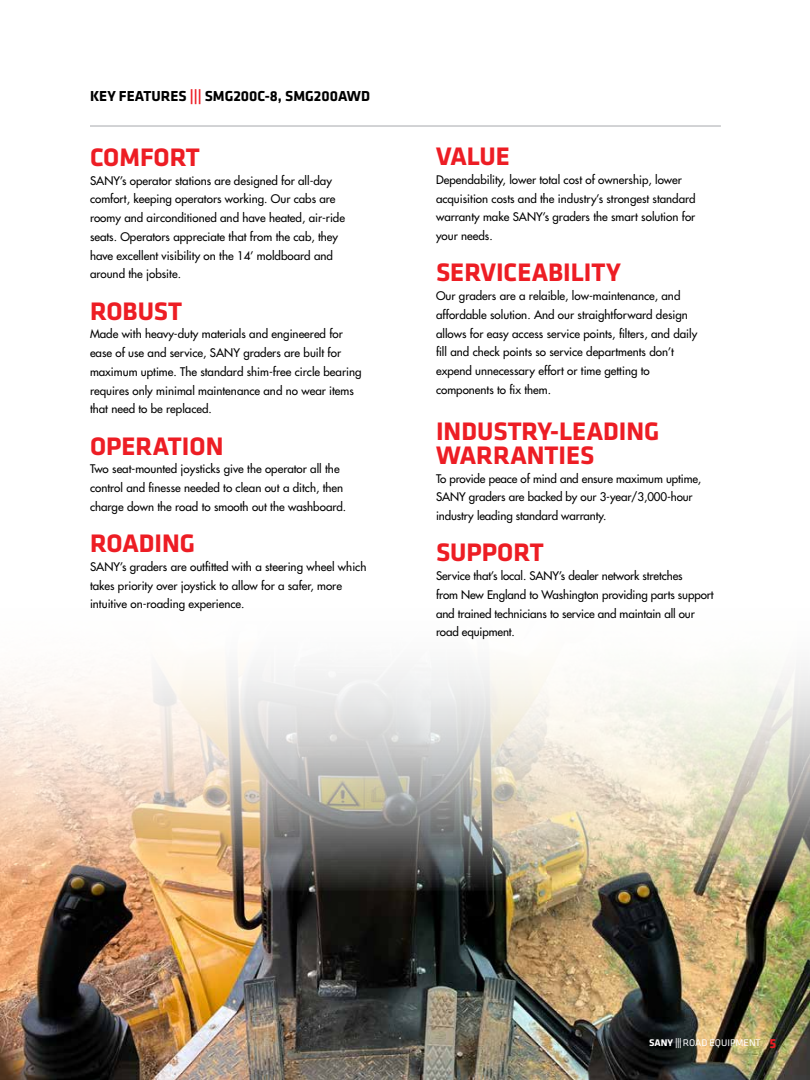
<style>
.page{position:relative;width:810px;height:1080px;background:#fff}
.page>*{position:absolute;margin:0;border:0;box-sizing:border-box;transform-origin:0 0}
.t1{font:700 26.25px/23.8px "Klavika";color:#ed1d24}
.t2{font:700 15px "Klavika";color:#000}
.t3{font:500 11.5px/18.8px "Futura Std";color:#000}
.t4{font:10px "Klavika";color:#fff}
.s1{color:#ed1d24}
.s2{font-weight:700}
.s3{font-weight:500}
.s4{font-weight:700;font-size:13.75px;color:#ed1d24}
</style>
<div class="page">
<img style="left:0;top:891px;width:810px;height:189px">
<img style="left:0;top:667px;width:810px;height:224px">
<hr style="left:90px;top:126px;width:631px;height:1px;background:#a7a9ac">
<h2 class="t2" style="left:90px;top:88px;width:282px">KEY FEATURES <span class="s1">|||</span> SMG200C-8, SMG200AWD</h2>
<h1 class="t1" style="left:90px;top:146px;width:111px">COMFORT</h1>
<p class="t3" style="left:90px;top:171px;width:257px">SANY’s operator stations are designed for all-day comfort, keeping operators working. Our cabs are roomy and airconditioned and have heated, air-ride seats. Operators appreciate that from the cab, they have excellent visibility on the 14’ moldboard and around the jobsite.</p>
<h1 class="t1" style="left:90px;top:299px;width:94px">ROBUST</h1>
<p class="t3" style="left:90px;top:325px;width:273px">Made with heavy-duty materials and engineered for ease of use and service, SANY graders are built for maximum uptime. The standard shim-free circle bearing requires only minimal maintenance and no wear items that need to be replaced.</p>
<h1 class="t1" style="left:90px;top:434px;width:135px">OPERATION</h1>
<p class="t3" style="left:90px;top:460px;width:258px">Two seat-mounted joysticks give the operator all the control and finesse needed to clean out a ditch, then charge down the road to smooth out the washboard.</p>
<h1 class="t1" style="left:90px;top:532px;width:107px">ROADING</h1>
<p class="t3" style="left:90px;top:557px;width:278px">SANY’s graders are outfitted with a steering wheel which takes priority over joystick to allow for a safer, more intuitive on-roading experience.</p>
<h1 class="t1" style="left:436px;top:145px;width:75px">VALUE</h1>
<p class="t3" style="left:436px;top:170px;width:261px">Dependability, lower total cost of ownership, lower acquisition costs and the industry’s strongest standard warranty make SANY’s graders the smart solution for your needs.</p>
<h1 class="t1" style="left:436px;top:261px;width:187px">SERVICEABILITY</h1>
<p class="t3" style="left:436px;top:287px;width:263px">Our graders are a relaible, low-maintenance, and affordable solution. And our straightforward design allows for easy access service points, filters, and daily fill and check points so service departments don’t expend unnecessary effort or time getting to components to fix them.</p>
<h1 class="t1" style="left:436px;top:420px;width:225px">INDUSTRY-LEADING<br>WARRANTIES</h1>
<p class="t3" style="left:436px;top:469px;width:267px">To provide peace of mind and ensure maximum uptime,<br>SANY graders are backed by our 3-year/3,000-hour industry leading standard warranty.</p>
<h1 class="t1" style="left:436px;top:541px;width:109px">SUPPORT</h1>
<p class="t3" style="left:436px;top:567px;width:279px">Service that’s local. SANY’s dealer network stretches<br>from New England to Washington providing parts support and trained technicians to service and maintain all our road equipment.</p>
<p class="t4" style="left:649px;top:1036px;width:129px"><span class="s2">SANY</span> <span class="s3">|||</span> ROAD EQUIPMENT <span class="s4">5</span></p>
</div>
